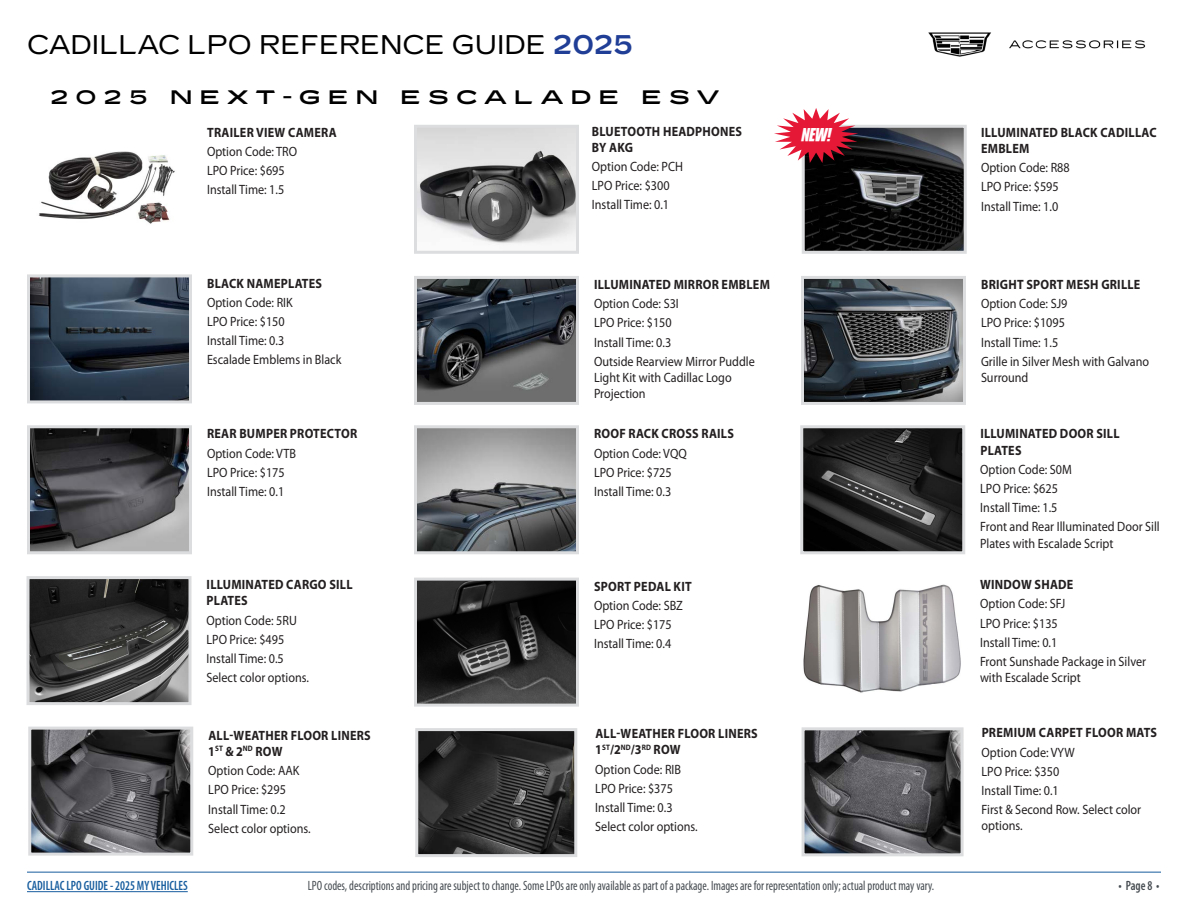
<style>
.page{position:relative;width:1188px;height:918px;background:#fff}
.page>*{position:absolute;margin:0;border:0;box-sizing:border-box;transform-origin:0 0}
.t1{font:27px "Cadillac Gothic";color:#000}
.TOC_Vehicle{font:700 expanded 19.5px "Cadillac Gothic";letter-spacing:.35em;color:#000}
.t2{font:18px "GENUINE Italic";color:#fff;scale:.9 1}
.LPO_description{font:13.5px/16.2px "Myriad Pro";color:#231f20;scale:.9 1}
.LPO_part_name{font:700 13.5px/16.2px "Myriad Pro";letter-spacing:.02em;color:#231f20;scale:.9 1}
.t3{font:condensed 13.5px "Myriad Pro";color:#454b50;scale:.9 1}
.t4{font:600 condensed 13.5px "Myriad Pro";color:#175d9e;scale:.9 1}
.t5{font:600 condensed 13.5px "Myriad Pro";color:#454b50;scale:.9 1}
.s1{font-weight:700;color:#203e96}
</style>
<div class="page">
<hr style="left:27px;top:872px;width:1134px;height:1px;background:#175d9e">
<hr style="left:27px;top:891px;width:161px;height:1px;background:#175d9e">
<img style="left:928px;top:32px;width:218px;height:25px">
<img style="left:31px;top:429px;width:157px;height:121px">
<div style="left:27px;top:425px;width:165px;height:129px;border:3px solid #dcdddf"></div>
<img style="left:805px;top:280px;width:157px;height:121px">
<div style="left:801px;top:276px;width:165px;height:129px;border:3px solid #dcdddf"></div>
<img style="left:31px;top:278px;width:157px;height:121px">
<div style="left:27px;top:274px;width:165px;height:129px;border:3px solid #dcdddf"></div>
<img style="left:418px;top:129px;width:157px;height:116px">
<div style="left:414px;top:125px;width:165px;height:129px;border:3px solid #dcdddf"></div>
<img style="left:806px;top:129px;width:157px;height:121px">
<div style="left:802px;top:125px;width:165px;height:129px;border:3px solid #dcdddf"></div>
<img style="left:418px;top:280px;width:157px;height:121px">
<div style="left:414px;top:276px;width:165px;height:129px;border:3px solid #dcdddf"></div>
<img style="left:38px;top:151px;width:137px;height:73px">
<svg style="left:774px;top:108px;width:84px;height:55px"></svg>
<img style="left:418px;top:429px;width:157px;height:121px">
<div style="left:414px;top:425px;width:165px;height:129px;border:3px solid #dcdddf"></div>
<img style="left:31px;top:580px;width:157px;height:121px">
<div style="left:27px;top:576px;width:165px;height:129px;border:3px solid #dcdddf"></div>
<img style="left:804px;top:429px;width:157px;height:121px">
<div style="left:800px;top:425px;width:165px;height:129px;border:3px solid #dcdddf"></div>
<img style="left:418px;top:582px;width:157px;height:121px">
<div style="left:414px;top:578px;width:165px;height:129px;border:3px solid #dcdddf"></div>
<img style="left:803px;top:584px;width:158px;height:109px">
<img style="left:32px;top:731px;width:157px;height:121px">
<div style="left:28px;top:727px;width:165px;height:129px;border:3px solid #dcdddf"></div>
<img style="left:419px;top:732px;width:154px;height:121px">
<div style="left:415px;top:728px;width:162px;height:129px;border:3px solid #dcdddf"></div>
<img style="left:806px;top:731px;width:154px;height:121px">
<div style="left:802px;top:727px;width:162px;height:129px;border:3px solid #dcdddf"></div>
<h1 class="t1" style="left:27px;top:29px;width:608px">CADILLAC LPO REFERENCE GUIDE <span class="s1">2025</span></h1>
<p class="TOC_Vehicle" style="left:50px;top:86px;width:671px">2025 NEXT-GEN ESCALADE ESV</p>
<p class="LPO_part_name" style="left:207px;top:124px;width:145px">TRAILER VIEW CAMERA</p>
<p class="LPO_description" style="left:207px;top:143px;width:102px">Option Code: TRO</p>
<p class="LPO_description" style="left:207px;top:162px;width:88px">LPO Price: $695</p>
<p class="LPO_description" style="left:207px;top:181px;width:87px">Install Time: 1.5</p>
<p class="LPO_part_name" style="left:207px;top:274px;width:129px">BLACK NAMEPLATES</p>
<p class="LPO_description" style="left:207px;top:294px;width:97px">Option Code: RIK</p>
<p class="LPO_description" style="left:207px;top:313px;width:88px">LPO Price: $150</p>
<p class="LPO_description" style="left:207px;top:332px;width:87px">Install Time: 0.3</p>
<p class="LPO_description" style="left:207px;top:352px;width:151px">Escalade Emblems in Black</p>
<p class="LPO_part_name" style="left:207px;top:425px;width:168px">REAR BUMPER PROTECTOR</p>
<p class="LPO_description" style="left:207px;top:445px;width:101px">Option Code: VTB</p>
<p class="LPO_description" style="left:207px;top:464px;width:88px">LPO Price: $175</p>
<p class="LPO_description" style="left:207px;top:483px;width:87px">Install Time: 0.1</p>
<p class="LPO_part_name" style="left:592px;top:122px;width:168px">BLUETOOTH HEADPHONES<br>BY AKG</p>
<p class="LPO_description" style="left:592px;top:158px;width:103px">Option Code: PCH</p>
<p class="LPO_description" style="left:592px;top:177px;width:88px">LPO Price: $300</p>
<p class="LPO_description" style="left:592px;top:197px;width:87px">Install Time: 0.1</p>
<p class="LPO_part_name" style="left:594px;top:276px;width:197px">ILLUMINATED MIRROR EMBLEM</p>
<p class="LPO_description" style="left:594px;top:295px;width:96px">Option Code: S3I</p>
<p class="LPO_description" style="left:594px;top:315px;width:88px">LPO Price: $150</p>
<p class="LPO_description" style="left:594px;top:334px;width:87px">Install Time: 0.3</p>
<p class="LPO_description" style="left:594px;top:353px;width:180px">Outside Rearview Mirror Puddle<br>Light Kit with Cadillac Logo<br>Projection</p>
<p class="LPO_part_name" style="left:594px;top:425px;width:157px">ROOF RACK CROSS RAILS</p>
<p class="LPO_description" style="left:594px;top:445px;width:105px">Option Code: VQQ</p>
<p class="LPO_description" style="left:594px;top:464px;width:88px">LPO Price: $725</p>
<p class="LPO_description" style="left:594px;top:483px;width:87px">Install Time: 0.3</p>
<p class="t2" style="left:801px;top:124px;width:34px">NEW!</p>
<p class="LPO_part_name" style="left:207px;top:576px;width:164px">ILLUMINATED CARGO SILL<br>PLATES</p>
<p class="LPO_description" style="left:207px;top:612px;width:102px">Option Code: 5RU</p>
<p class="LPO_description" style="left:207px;top:631px;width:88px">LPO Price: $495</p>
<p class="LPO_description" style="left:207px;top:650px;width:87px">Install Time: 0.5</p>
<p class="LPO_description" style="left:207px;top:669px;width:115px">Select color options.</p>
<p class="LPO_part_name" style="left:208px;top:727px;width:182px">ALL-WEATHER FLOOR LINERS<br>1<sup>ST</sup> &amp; 2<sup>ND</sup> ROW</p>
<p class="LPO_description" style="left:208px;top:762px;width:103px">Option Code: AAK</p>
<p class="LPO_description" style="left:208px;top:781px;width:88px">LPO Price: $295</p>
<p class="LPO_description" style="left:208px;top:801px;width:87px">Install Time: 0.2</p>
<p class="LPO_description" style="left:208px;top:820px;width:115px">Select color options.</p>
<p class="LPO_part_name" style="left:594px;top:578px;width:110px">SPORT PEDAL KIT</p>
<p class="LPO_description" style="left:594px;top:597px;width:100px">Option Code: SBZ</p>
<p class="LPO_description" style="left:594px;top:616px;width:88px">LPO Price: $175</p>
<p class="LPO_description" style="left:594px;top:635px;width:87px">Install Time: 0.4</p>
<p class="LPO_part_name" style="left:595px;top:725px;width:182px">ALL-WEATHER FLOOR LINERS<br>1<sup>ST</sup>/2<sup>ND</sup>/3<sup>RD</sup> ROW</p>
<p class="LPO_description" style="left:595px;top:761px;width:97px">Option Code: RIB</p>
<p class="LPO_description" style="left:595px;top:780px;width:88px">LPO Price: $375</p>
<p class="LPO_description" style="left:595px;top:799px;width:87px">Install Time: 0.3</p>
<p class="LPO_description" style="left:595px;top:818px;width:115px">Select color options.</p>
<p class="LPO_part_name" style="left:981px;top:124px;width:197px">ILLUMINATED BLACK CADILLAC<br>EMBLEM</p>
<p class="LPO_description" style="left:981px;top:159px;width:100px">Option Code: R88</p>
<p class="LPO_description" style="left:981px;top:178px;width:88px">LPO Price: $595</p>
<p class="LPO_description" style="left:981px;top:198px;width:87px">Install Time: 1.0</p>
<p class="LPO_part_name" style="left:981px;top:276px;width:178px">BRIGHT SPORT MESH GRILLE</p>
<p class="LPO_description" style="left:981px;top:295px;width:98px">Option Code: SJ9</p>
<p class="LPO_description" style="left:981px;top:315px;width:95px">LPO Price: $1095</p>
<p class="LPO_description" style="left:981px;top:334px;width:87px">Install Time: 1.5</p>
<p class="LPO_description" style="left:981px;top:353px;width:188px">Grille in Silver Mesh with Galvano<br>Surround</p>
<p class="LPO_part_name" style="left:980px;top:425px;width:156px">ILLUMINATED DOOR SILL<br>PLATES</p>
<p class="LPO_description" style="left:980px;top:461px;width:103px">Option Code: S0M</p>
<p class="LPO_description" style="left:980px;top:480px;width:88px">LPO Price: $625</p>
<p class="LPO_description" style="left:980px;top:499px;width:87px">Install Time: 1.5</p>
<p class="LPO_description" style="left:980px;top:519px;width:201px">Front and Rear Illuminated Door Sill<br>Plates with Escalade Script</p>
<p class="LPO_part_name" style="left:980px;top:576px;width:105px">WINDOW SHADE</p>
<p class="LPO_description" style="left:980px;top:596px;width:96px">Option Code: SFJ</p>
<p class="LPO_description" style="left:980px;top:615px;width:88px">LPO Price: $135</p>
<p class="LPO_description" style="left:980px;top:634px;width:87px">Install Time: 0.1</p>
<p class="LPO_description" style="left:980px;top:653px;width:186px">Front Sunshade Package in Silver with Escalade Script</p>
<p class="LPO_part_name" style="left:982px;top:724px;width:196px">PREMIUM CARPET FLOOR MATS</p>
<p class="LPO_description" style="left:982px;top:744px;width:105px">Option Code: VYW</p>
<p class="LPO_description" style="left:982px;top:763px;width:88px">LPO Price: $350</p>
<p class="LPO_description" style="left:982px;top:782px;width:87px">Install Time: 0.1</p>
<p class="LPO_description" style="left:982px;top:801px;width:179px">First &amp; Second Row. Select color options.</p>
<p class="t4" style="left:27px;top:878px;width:180px">CADILLAC LPO GUIDE - 2025 MY VEHICLES</p>
<p class="t3" style="left:308px;top:878px;width:698px">LPO codes, descriptions and pricing are subject to change. Some LPOs are only available as part of a package. Images are for representation only; actual product may vary.</p>
<p class="t5" style="left:1119px;top:878px;width:47px">• Page 8 •</p>
</div>
